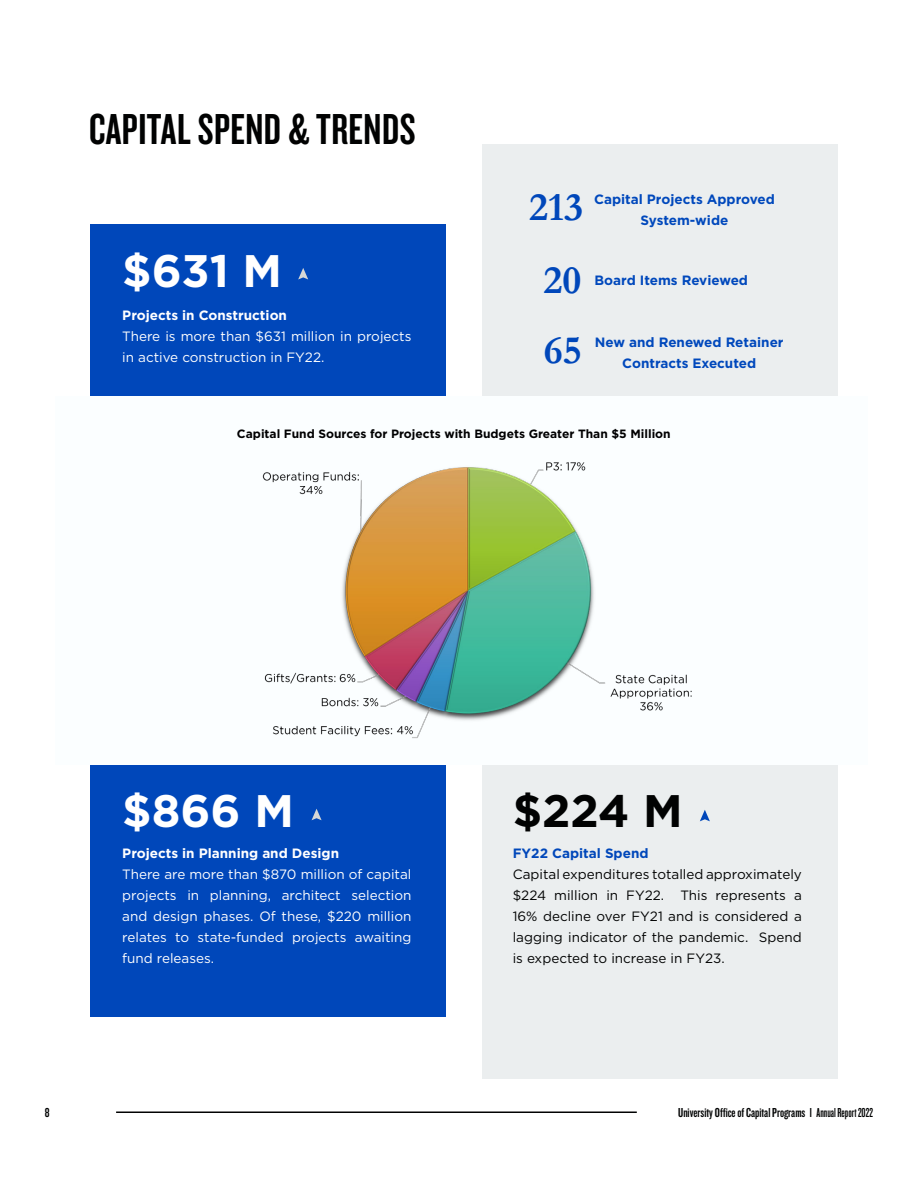
<style>
.page{position:relative;width:918px;height:1188px;background:#fff}
.page>*{position:absolute;margin:0;border:0;box-sizing:border-box;transform-origin:0 0}
.t1{font:700 45.6px "Gotham";color:#fff}
.t2{font:700 45.6px "Gotham";color:#010202}
.H2__T2{font:45px "Knockout 48 Featherweight";letter-spacing:.01em;color:#010202}
.P__PQ2{font:700 40.5px "Garamond";color:#0047ba}
.P__Basic_Content-RE{font:13.5px/21px "Gotham";color:#fff;text-align:justify}
.P__Basic_Content{font:13.5px/21px "Gotham";color:#010202;text-align:justify}
.P__Basic_Content_2{font:700 13.5px "Gotham";color:#0048bc}
.t3{font:13.5px "Knockout 48 Featherweight";color:#010202}
.H3__SH1-REV{font:700 13.5px "Gotham";color:#fff}
.H3__SH2{font:700 13.5px "Gotham";color:#0047ba}
.H3__SH4{font:700 12px "Gotham";color:#000}
.s1{font-family:"Knockout 47 Bantamweight"}
</style>
<div class="page">
<div style="left:482px;top:144px;width:355px;height:935px;background:#ebeeef"></div>
<div style="left:90px;top:224px;width:356px;height:792px;background:#0047ba"></div>
<div style="left:55px;top:396px;width:812px;height:368px;background:#fbfeff"></div>
<svg style="left:700px;top:810px;width:10px;height:11px"></svg>
<svg style="left:312px;top:809px;width:10px;height:11px"></svg>
<svg style="left:298px;top:268px;width:10px;height:11px"></svg>
<img style="left:262px;top:462px;width:430px;height:277px">
<hr style="left:116px;top:1112px;width:521px;height:1px;background:#010202">
<h2 class="H2__T2" style="left:89px;top:102px;width:328px">CAPITAL SPEND &amp; TRENDS</h2>
<p class="t1" style="left:122px;top:241px;width:161px">$631 M</p>
<h3 class="H3__SH1-REV" style="left:122px;top:306px;width:166px">Projects in Construction</h3>
<p class="P__Basic_Content-RE" style="left:122px;top:325px;width:291px">There is more than $631 million in projects in active construction in FY22.</p>
<p class="P__PQ2" style="left:529px;top:179px;width:56px">213</p>
<p class="P__Basic_Content_2" style="left:594px;top:190px;width:182px">Capital Projects Approved</p>
<p class="P__Basic_Content_2" style="left:641px;top:211px;width:89px">System-wide</p>
<p class="P__PQ2" style="left:544px;top:253px;width:39px">20</p>
<p class="P__Basic_Content_2" style="left:595px;top:271px;width:155px">Board Items Reviewed</p>
<p class="P__PQ2" style="left:544px;top:323px;width:39px">65</p>
<p class="P__Basic_Content_2" style="left:595px;top:334px;width:190px">New and Renewed Retainer</p>
<p class="P__Basic_Content_2" style="left:622px;top:355px;width:135px">Contracts Executed</p>
<p class="H3__SH4" style="left:237px;top:426px;width:435px">Capital Fund Sources for Projects with Budgets Greater Than $5 Million</p>
<p class="t1" style="left:122px;top:781px;width:173px">$866 M</p>
<h3 class="H3__SH1-REV" style="left:122px;top:844px;width:218px">Projects in Planning and Design</h3>
<p class="P__Basic_Content-RE" style="left:122px;top:863px;width:291px">There are more than $870 million of capital projects in planning, architect selection and design phases. Of these, $220 million relates to state-funded projects awaiting fund releases.</p>
<p class="t2" style="left:513px;top:781px;width:172px">$224 M</p>
<h3 class="H3__SH2" style="left:513px;top:844px;width:137px">FY22 Capital Spend</h3>
<p class="P__Basic_Content" style="left:513px;top:863px;width:291px">Capital expenditures totalled approximately $224 million in FY22. This represents a 16% decline over FY21 and is considered a lagging indicator of the pandemic. Spend is expected to increase in FY23.</p>
<p class="t3" style="left:45px;top:1104px;width:6px">8</p>
<p class="t3" style="left:678px;top:1104px;width:196px">University Office of Capital Programs <span class="s1">I Annual Report 2022</span></p>
</div>
